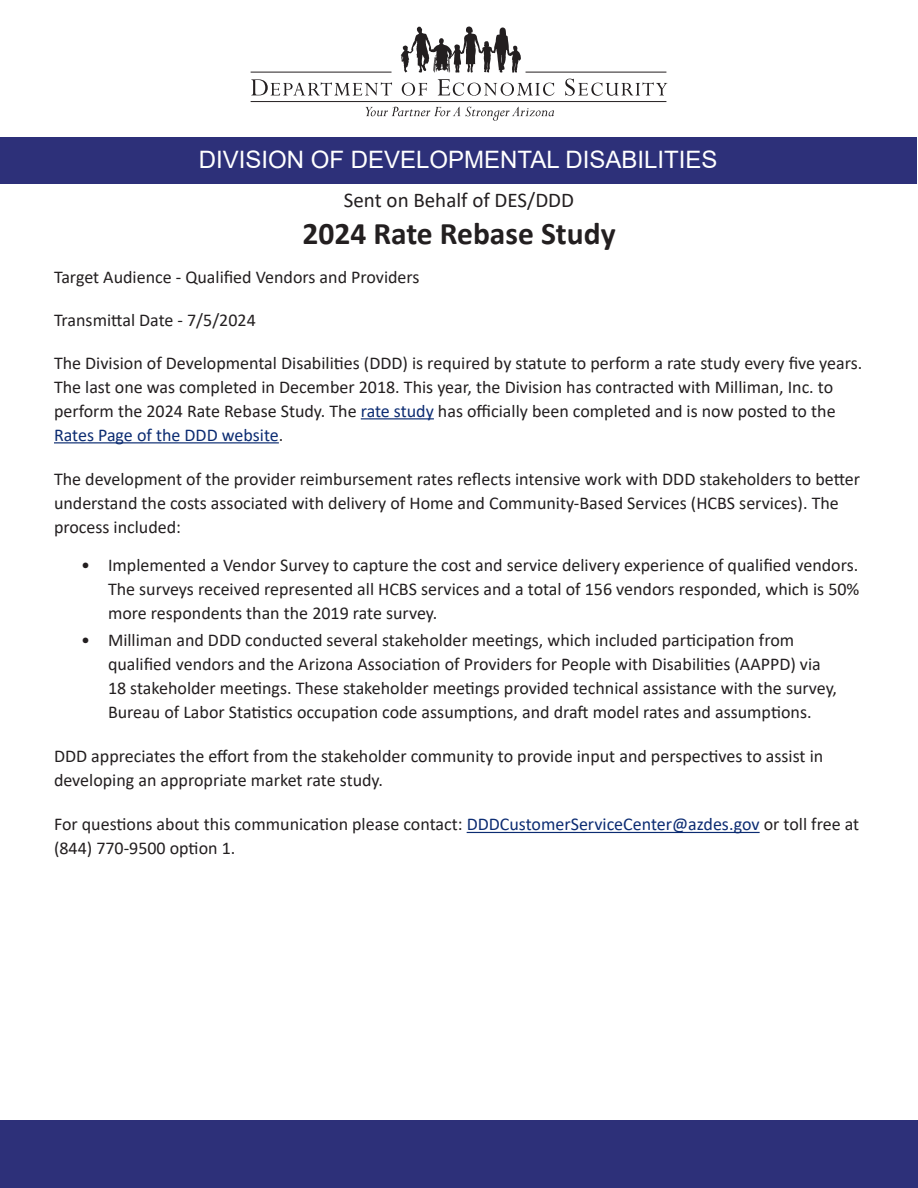
<style>
.page{position:relative;width:918px;height:1188px;background:#fff}
.page>*{position:absolute;margin:0;border:0;box-sizing:border-box;transform-origin:0 0}
.t1{font:700 31.5px "Calibri";color:#231f20}
.t2{font:24px "Arial";color:#fff}
.t3{font:21px "Calibri";color:#231f20}
.t4{font:18px/24px "Calibri";color:#231f20}
.s1{color:#0c2c72}
</style>
<div class="page">
<div style="left:0;top:1120px;width:918px;height:68px;background:#2d3079"></div>
<svg style="left:251px;top:79px;width:141px;height:16px"></svg>
<svg style="left:366px;top:107px;width:188px;height:14px"></svg>
<svg style="left:401px;top:27px;width:120px;height:46px"></svg>
<svg style="left:402px;top:83px;width:25px;height:13px"></svg>
<svg style="left:438px;top:79px;width:116px;height:17px"></svg>
<svg style="left:565px;top:79px;width:102px;height:17px"></svg>
<hr style="left:251px;top:72px;width:141px;height:1px;background:#231f20">
<hr style="left:526px;top:72px;width:140px;height:1px;background:#231f20">
<hr style="left:251px;top:101px;width:415px;height:1px;background:#231f20">
<div style="left:1px;top:138px;width:916px;height:46px;background:#2d3079"></div>
<hr style="left:361px;top:418px;width:73px;height:1px;background:#0c2c72">
<hr style="left:54px;top:442px;width:225px;height:1px;background:#0c2c72">
<hr style="left:467px;top:832px;width:293px;height:1px;background:#0c2c72">
<h2 class="t2" style="left:199px;top:143px;width:520px">DIVISION OF DEVELOPMENTAL DISABILITIES</h2>
<p class="t3" style="left:344px;top:185px;width:232px">Sent on Behalf of DES/DDD</p>
<h2 class="t1" style="left:302px;top:212px;width:315px">2024 Rate Rebase Study</h2>
<p class="t4" style="left:54px;top:264px;width:367px">Target Audience - Qualified Vendors and Providers</p>
<p class="t4" style="left:54px;top:307px;width:203px">Transmittal Date - 7/5/2024</p>
<p class="t4" style="left:54px;top:350px;width:810px">The Division of Developmental Disabilities (DDD) is required by statute to perform a rate study every five years.<br>The last one was completed in December 2018. This year, the Division has contracted with Milliman, Inc. to perform the 2024 Rate Rebase Study. The <span class="s1">rate study</span> has officially been completed and is now posted to the <span class="s1">Rates Page of the DDD website</span>.</p>
<p class="t4" style="left:54px;top:467px;width:808px">The development of the provider reimbursement rates reflects intensive work with DDD stakeholders to better understand the costs associated with delivery of Home and Community-Based Services (HCBS services). The process included:</p>
<p class="t4" style="left:108px;top:552px;width:753px;text-align:justify;text-indent:-27px">• Implemented a Vendor Survey to capture the cost and service delivery experience of qualified vendors.<br>The surveys received represented all HCBS services and a total of 156 vendors responded, which is 50% more respondents than the 2019 rate survey.</p>
<p class="t4" style="left:108px;top:627px;width:731px;text-indent:-27px">• Milliman and DDD conducted several stakeholder meetings, which included participation from qualified vendors and the Arizona Association of Providers for People with Disabilities (AAPPD) via 18 stakeholder meetings. These stakeholder meetings provided technical assistance with the survey, Bureau of Labor Statistics occupation code assumptions, and draft model rates and assumptions.</p>
<p class="t4" style="left:54px;top:744px;width:771px">DDD appreciates the effort from the stakeholder community to provide input and perspectives to assist in developing an appropriate market rate study.</p>
<p class="t4" style="left:54px;top:812px;width:807px">For questions about this communication please contact: <span class="s1">DDDCustomerServiceCenter@azdes.gov</span> or toll free at (844) 770-9500 option 1.</p>
</div>
